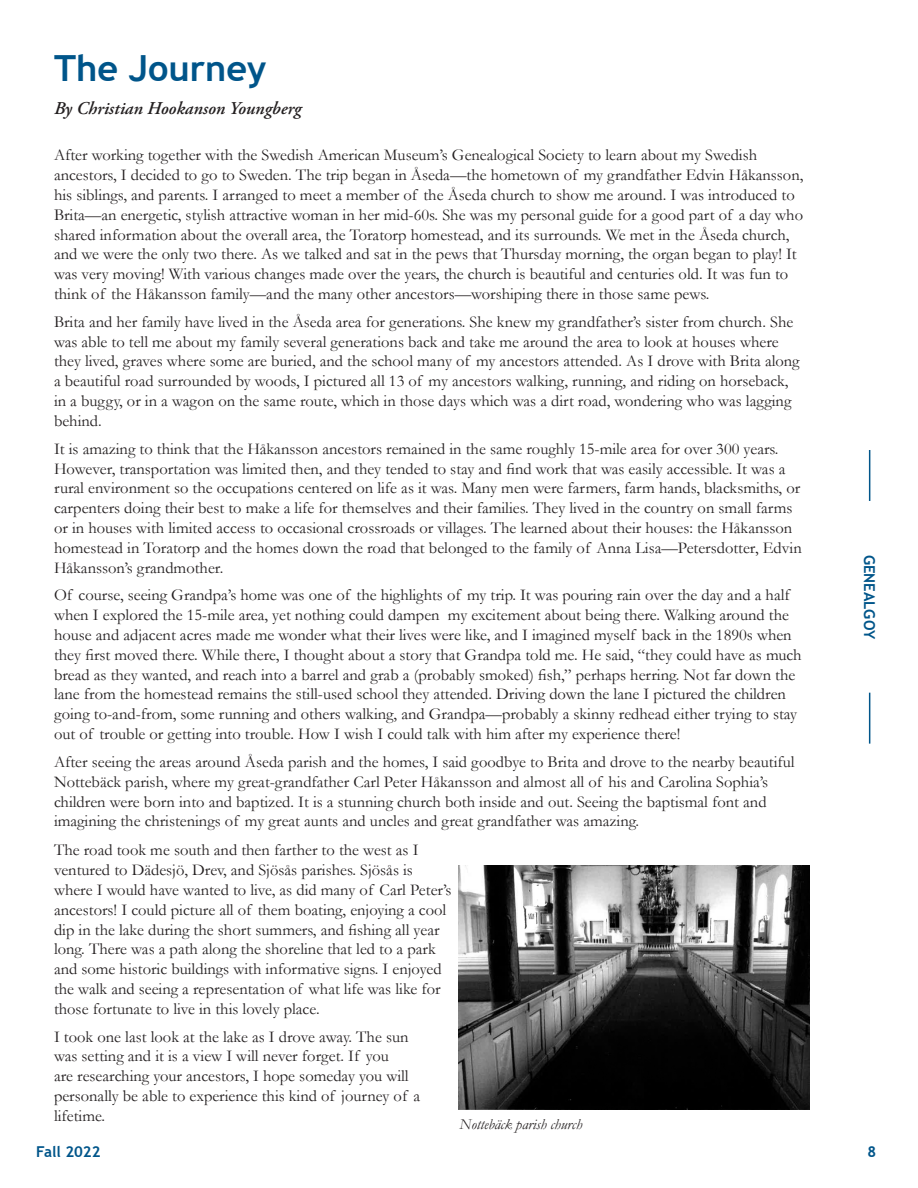
<style>
.page{position:relative;width:918px;height:1188px;background:#fff}
.page>*{position:absolute;margin:0;border:0;box-sizing:border-box;transform-origin:0 0}
.t1{font:700 36px "Trebuchet MS";color:#00558a}
.Byline{font:italic 600 18px "Adobe Garamond Pro";color:#231f20}
.Copy{font:16.5px/19.8px "Garamond";color:#231f20}
.t2{font:italic 15px "Garamond";color:#231f20}
.TOC_Bold{font:700 15px "Trebuchet MS";color:#00558a}
</style>
<div class="page">
<hr style="left:869px;top:450px;width:1px;height:51px;background:#00558a">
<hr style="left:869px;top:693px;width:1px;height:51px;background:#00558a">
<img style="left:459px;top:865px;width:351px;height:245px">
<p class="t1" style="left:54px;top:45px;width:214px">The Journey</p>
<p class="Byline" style="left:54px;top:97px;width:249px">By Christian Hookanson Youngberg</p>
<p class="Copy" style="left:54px;top:145px;width:751px">After working together with the Swedish American Museum’s Genealogical Society to learn about my Swedish ancestors, I decided to go to Sweden. The trip began in Åseda—the hometown of my grandfather Edvin Håkansson, his siblings, and parents. I arranged to meet a member of the Åseda church to show me around. I was introduced to Brita—an energetic, stylish attractive woman in her mid-60s. She was my personal guide for a good part of a day who shared information about the overall area, the Toratorp homestead, and its surrounds. We met in the Åseda church, and we were the only two there. As we talked and sat in the pews that Thursday morning, the organ began to play! It was very moving! With various changes made over the years, the church is beautiful and centuries old. It was fun to think of the Håkansson family—and the many other ancestors—worshiping there in those same pews.</p>
<p class="Copy" style="left:54px;top:311px;width:747px">Brita and her family have lived in the Åseda area for generations. She knew my grandfather’s sister from church. She was able to tell me about my family several generations back and take me around the area to look at houses where they lived, graves where some are buried, and the school many of my ancestors attended. As I drove with Brita along a beautiful road surrounded by woods, I pictured all 13 of my ancestors walking, running, and riding on horseback, in a buggy, or in a wagon on the same route, which in those days which was a dirt road, wondering who was lagging behind.</p>
<p class="Copy" style="left:54px;top:438px;width:749px">It is amazing to think that the Håkansson ancestors remained in the same roughly 15-mile area for over 300 years.<br>However, transportation was limited then, and they tended to stay and find work that was easily accessible. It was a rural environment so the occupations centered on life as it was. Many men were farmers, farm hands, blacksmiths, or carpenters doing their best to make a life for themselves and their families. They lived in the country on small farms or in houses with limited access to occasional crossroads or villages. The learned about their houses: the Håkansson homestead in Toratorp and the homes down the road that belonged to the family of Anna Lisa—Petersdotter, Edvin Håkansson’s grandmother.</p>
<p class="Copy" style="left:54px;top:585px;width:749px">Of course, seeing Grandpa’s home was one of the highlights of my trip. It was pouring rain over the day and a half when I explored the 15-mile area, yet nothing could dampen my excitement about being there. Walking around the house and adjacent acres made me wonder what their lives were like, and I imagined myself back in the 1890s when they first moved there. While there, I thought about a story that Grandpa told me. He said, “they could have as much bread as they wanted, and reach into a barrel and grab a (probably smoked) fish,” perhaps herring. Not far down the lane from the homestead remains the still-used school they attended. Driving down the lane I pictured the children going to-and-from, some running and others walking, and Grandpa—probably a skinny redhead either trying to stay out of trouble or getting into trouble. How I wish I could talk with him after my experience there!</p>
<p class="Copy" style="left:54px;top:751px;width:742px">After seeing the areas around Åseda parish and the homes, I said goodbye to Brita and drove to the nearby beautiful Nottebäck parish, where my great-grandfather Carl Peter Håkansson and almost all of his and Carolina Sophia’s children were born into and baptized. It is a stunning church both inside and out. Seeing the baptismal font and imagining the christenings of my great aunts and uncles and great grandfather was amazing.</p>
<p class="Copy" style="left:54px;top:840px;width:399px">The road took me south and then farther to the west as I ventured to Dädesjö, Drev, and Sjösås parishes. Sjösås is where I would have wanted to live, as did many of Carl Peter’s ancestors! I could picture all of them boating, enjoying a cool dip in the lake during the short summers, and fishing all year long. There was a path along the shoreline that led to a park and some historic buildings with informative signs. I enjoyed the walk and seeing a representation of what life was like for those fortunate to live in this lovely place.</p>
<p class="Copy" style="left:54px;top:1026px;width:368px">I took one last look at the lake as I drove away. The sun was setting and it is a view I will never forget. If you<br>are researching your ancestors, I hope someday you will personally be able to experience this kind of journey of a lifetime.</p>
<p class="t2" style="left:460px;top:1114px;width:124px">Nottebäck parish church</p>
<p class="TOC_Bold" style="left:879px;top:555px;width:86px;rotate:90deg">GENEALGOY</p>
<p class="TOC_Bold" style="left:36px;top:1142px;width:66px">Fall 2022</p>
<p class="TOC_Bold" style="left:867px;top:1142px;width:10px">8</p>
</div>
